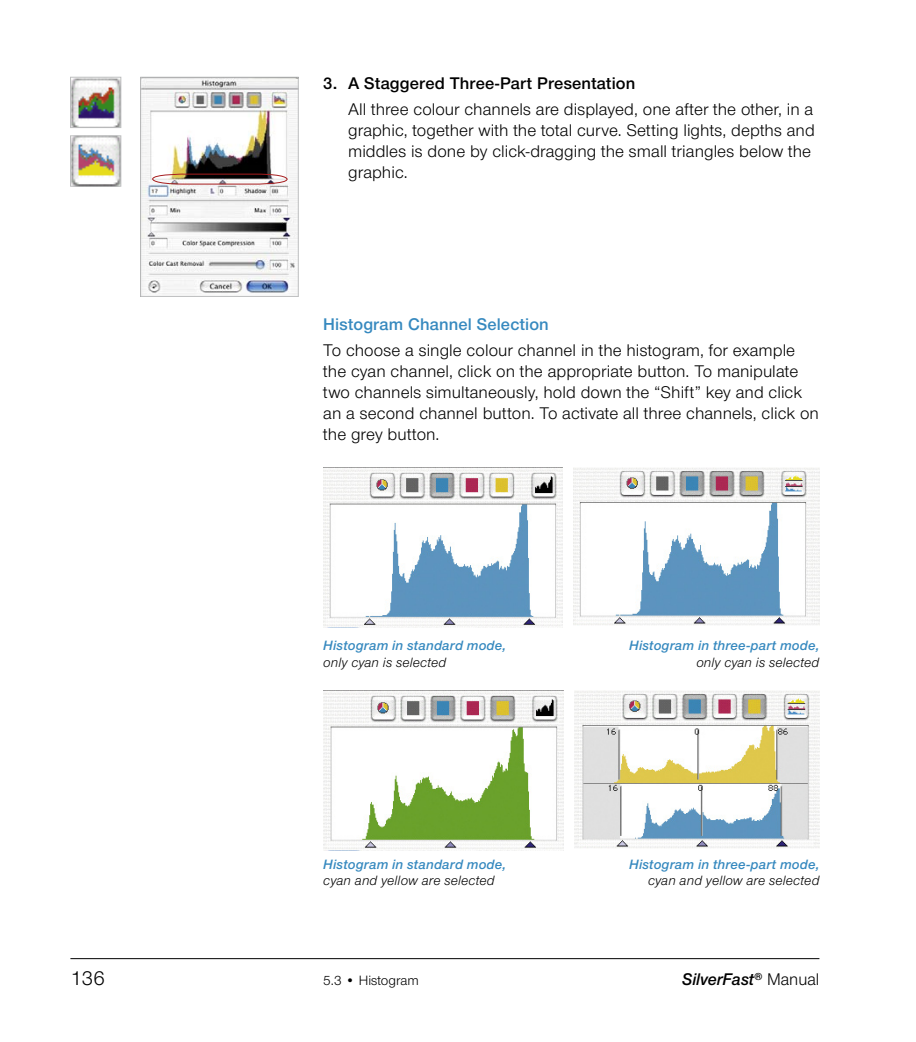
<style>
.page{position:relative;width:916px;height:1042px;background:#fff}
.page>*{position:absolute;margin:0;border:0;box-sizing:border-box;transform-origin:0 0}
.t1{font:21px "Nimbus Sans Novus T";color:#000}
.t2{font:17.5px/21px "Nimbus Sans Novus T";letter-spacing:.005em;color:#000}
.t3{font:600 17.5px "Nimbus Sans Novus T";letter-spacing:.01em;color:#000}
.t4{font:600 17.5px "Nimbus Sans Novus T";letter-spacing:.005em;color:#3689bf}
.t5{font:italic 600 17.5px "Nimbus Sans Novus T";color:#000}
.t6{font:italic 600 14px "Nimbus Sans Novus T";letter-spacing:.015em;color:#3689bf}
.t7{font:italic 14px "Nimbus Sans Novus T";letter-spacing:.015em;color:#000}
.t8{font:14px "Nimbus Sans Novus T";color:#000}
.s1{font-weight:400;font-style:normal}
</style>
<div class="page">
<hr style="left:70px;top:958px;width:749px;height:1px;background:#000">
<img style="left:72px;top:79px;width:47px;height:47px">
<div style="left:70px;top:77px;width:51px;height:51px;border:1px solid #bebfc0"></div>
<img style="left:142px;top:79px;width:154px;height:215px">
<div style="left:140px;top:77px;width:158px;height:219px;border:1px solid #bebfc0"></div>
<svg style="left:152px;top:173px;width:136px;height:12px"></svg>
<img style="left:72px;top:138px;width:47px;height:46px">
<div style="left:70px;top:136px;width:51px;height:50px;border:1px solid #bebfc0"></div>
<img style="left:323px;top:467px;width:240px;height:161px">
<img style="left:574px;top:467px;width:245px;height:158px">
<img style="left:574px;top:691px;width:245px;height:157px">
<img style="left:323px;top:690px;width:240px;height:160px">
<p class="t3" style="left:323px;top:73px;width:313px">3. A Staggered Three-Part Presentation</p>
<p class="t2" style="left:348px;top:98px;width:468px">All three colour channels are displayed, one after the other, in a graphic, together with the total curve. Setting lights, depths and middles is done by click-dragging the small triangles below the graphic.</p>
<p class="t4" style="left:323px;top:314px;width:227px">Histogram Channel Selection</p>
<p class="t2" style="left:323px;top:339px;width:497px">To choose a single colour channel in the histogram, for example the cyan channel, click on the appropriate button. To manipulate two channels simultaneously, hold down the “Shift” key and click an a second channel button. To activate all three channels, click on the grey button.</p>
<p class="t6" style="left:323px;top:637px;width:184px">Histogram in standard mode,</p>
<p class="t6" style="left:629px;top:637px;width:192px">Histogram in three-part mode,</p>
<p class="t7" style="left:323px;top:654px;width:125px">only cyan is selected</p>
<p class="t7" style="left:696px;top:654px;width:125px">only cyan is selected</p>
<p class="t6" style="left:323px;top:855px;width:184px">Histogram in standard mode,</p>
<p class="t6" style="left:629px;top:855px;width:192px">Histogram in three-part mode,</p>
<p class="t7" style="left:323px;top:872px;width:173px">cyan and yellow are selected</p>
<p class="t7" style="left:648px;top:872px;width:173px">cyan and yellow are selected</p>
<p class="t1" style="left:70px;top:965px;width:36px">136</p>
<p class="t8" style="left:323px;top:972px;width:97px">5.3 • Histogram</p>
<p class="t5" style="left:682px;top:969px;width:139px">SilverFast<sup>®</sup> <span class="s1">Manual</span></p>
</div>
